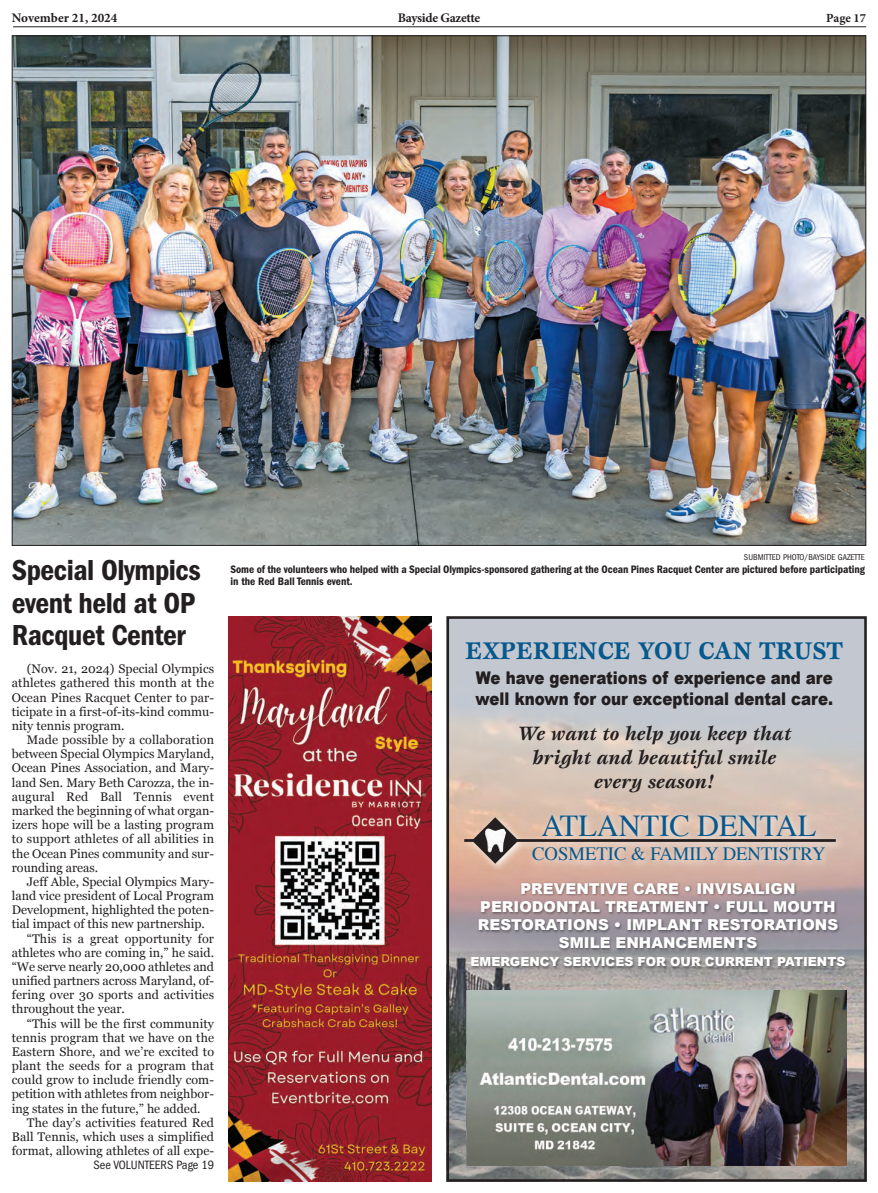
<style>
.page{position:relative;width:878px;height:1193px;background:#fff}
.page>*{position:absolute;margin:0;border:0;box-sizing:border-box;transform-origin:0 0}
.t1{font:30.38px "Times";color:#06588d}
.t2{font:30px/32.5px "ITC Franklin Gothic Std Dm Cd";letter-spacing:-.015em;color:#231f20}
.t3{font:700 25px "Esprit";color:#06588d;scale:.95 1}
.t4{font:italic 700 20px/24px "Esprit";color:#231f20;text-align:center}
.t5{font:18.62px "Times";color:#06588d}
.t6{font:900 17.5px/21px "Arial";color:#231f20;scale:.86 1}
.t7{font:900 15px/18px "Arial";color:#fff;text-align:center}
.t8{font:700 13.12px "Minion Pro";color:#231f20}
.t9{font:700 13.12px "Minion Pro";letter-spacing:-.02em;color:#231f20}
.t10{font:12.5px/14.1px "Georgia";color:#231f20;text-align:justify}
.t11{font:900 12.5px "Arial";color:#fff}
.t12{font:condensed 12.5px "ITC Franklin Gothic Std";color:#231f20}
.t13{font:700 12.5px "Minion Pro";color:#231f20}
.t14{font:11.25px/12.5px "ITC Franklin Gothic Std Dm Cd";letter-spacing:-.005em;color:#231f20}
.t15{font:condensed 8.75px "ITC Franklin Gothic Std";color:#231f20}
</style>
<div class="page">
<hr style="left:13px;top:27px;width:853px;height:1px;background:#231f20">
<img style="left:14px;top:37px;width:850px;height:506px">
<img style="left:449px;top:619px;width:414px;height:501px">
<img style="left:456px;top:804px;width:407px;height:72px">
<hr style="left:464px;top:839px;width:371px;height:3px;background:#231f20">
<svg style="left:472px;top:817px;width:46px;height:46px"></svg>
<img style="left:483px;top:827px;width:23px;height:26px">
<img style="left:451px;top:876px;width:412px;height:110px">
<img style="left:449px;top:1120px;width:414px;height:58px">
<img style="left:466px;top:990px;width:380px;height:175px">
<div style="left:446px;top:616px;width:420px;height:565px;border:2px solid #231f20"></div>
<img style="left:229px;top:616px;width:202px;height:565px">
<p class="t8" style="left:12px;top:12px;width:107px">November 21, 2024</p>
<p class="t9" style="left:398px;top:12px;width:84px">Bayside Gazette</p>
<p class="t13" style="left:826px;top:13px;width:41px">Page 17</p>
<h2 class="t2" style="left:12px;top:556px;width:190px">Special Olympics event held at OP<br>Racquet Center</h2>
<p class="t10" style="left:12px;top:662px;width:204px;text-indent:15px">(Nov. 21, 2024) Special Olympics athletes gathered this month at the Ocean Pines Racquet Center to par&shy;ticipate in a first-of-its-kind commu&shy;nity tennis program.</p>
<p class="t10" style="left:12px;top:732px;width:204px;text-indent:15px">Made possible by a collaboration between Special Olympics Maryland, Ocean Pines Association, and Mary&shy;land Sen. Mary Beth Carozza, the in&shy;augural Red Ball Tennis event marked the beginning of what organ&shy;izers hope will be a lasting program to support athletes of all abilities in the Ocean Pines community and sur&shy;rounding areas.</p>
<p class="t10" style="left:27px;top:874px;width:189px">Jeff Able, Special Olympics Mary-</p>
<p class="t10" style="left:12px;top:888px;width:204px">land vice president of Local Program</p>
<p class="t10" style="left:12px;top:902px;width:204px">Development, highlighted the poten-</p>
<p class="t10" style="left:12px;top:917px;width:195px">tial impact of this new partnership.</p>
<p class="t10" style="left:27px;top:931px;width:189px">“This is a great opportunity for</p>
<p class="t10" style="left:12px;top:945px;width:204px">athletes who are coming in,” he said.</p>
<p class="t10" style="left:12px;top:959px;width:204px">“We serve nearly 20,000 athletes and</p>
<p class="t10" style="left:12px;top:973px;width:204px">unified partners across Maryland, of-</p>
<p class="t10" style="left:12px;top:987px;width:204px">fering over 30 sports and activities</p>
<p class="t10" style="left:12px;top:1002px;width:114px">throughout the year.</p>
<p class="t10" style="left:27px;top:1016px;width:189px">“This will be the first community</p>
<p class="t10" style="left:12px;top:1030px;width:204px">tennis program that we have on the</p>
<p class="t10" style="left:12px;top:1044px;width:204px">Eastern Shore, and we’re excited to</p>
<p class="t10" style="left:12px;top:1058px;width:204px">plant the seeds for a program that</p>
<p class="t10" style="left:12px;top:1072px;width:204px">could grow to include friendly com-</p>
<p class="t10" style="left:12px;top:1087px;width:204px">petition with athletes from neighbor-</p>
<p class="t10" style="left:12px;top:1101px;width:190px">ing states in the future,” he added.</p>
<p class="t10" style="left:27px;top:1115px;width:189px">The day’s activities featured Red</p>
<p class="t10" style="left:12px;top:1129px;width:204px">Ball Tennis, which uses a simplified</p>
<p class="t10" style="left:12px;top:1143px;width:204px">format, allowing athletes of all expe-</p>
<p class="t12" style="left:94px;top:1160px;width:122px">See VOLUNTEERS Page 19</p>
<p class="t15" style="left:743px;top:554px;width:122px">SUBMITTED PHOTO/BAYSIDE GAZETTE</p>
<p class="t14" style="left:230px;top:564px;width:636px">Some of the volunteers who helped with a Special Olympics-sponsored gathering at the Ocean Pines Racquet Center are pictured before participating in the Red Ball Tennis event.</p>
<h3 class="t3" style="left:465px;top:641px;width:399px">EXPERIENCE YOU CAN TRUST</h3>
<h3 class="t6" style="left:475px;top:666px;width:417px">We have generations of experience and are well known for our exceptional dental care.</h3>
<h3 class="t4" style="left:517px;top:722px;width:275px">We want to help you keep that bright and beautiful smile every season!</h3>
<h1 class="t1" style="left:541px;top:813px;width:276px">ATLANTIC DENTAL</h1>
<h3 class="t5" style="left:532px;top:846px;width:295px">COSMETIC &amp; FAMILY DENTISTRY</h3>
<p class="t7" style="left:478px;top:879px;width:362px">PREVENTIVE CARE • INVISALIGN<br>PERIODONTAL TREATMENT • FULL MOUTH<br>RESTORATIONS • IMPLANT RESTORATIONS<br>SMILE ENHANCEMENTS</p>
<p class="t11" style="left:470px;top:952px;width:376px">EMERGENCY SERVICES FOR OUR CURRENT PATIENTS</p>
</div>
